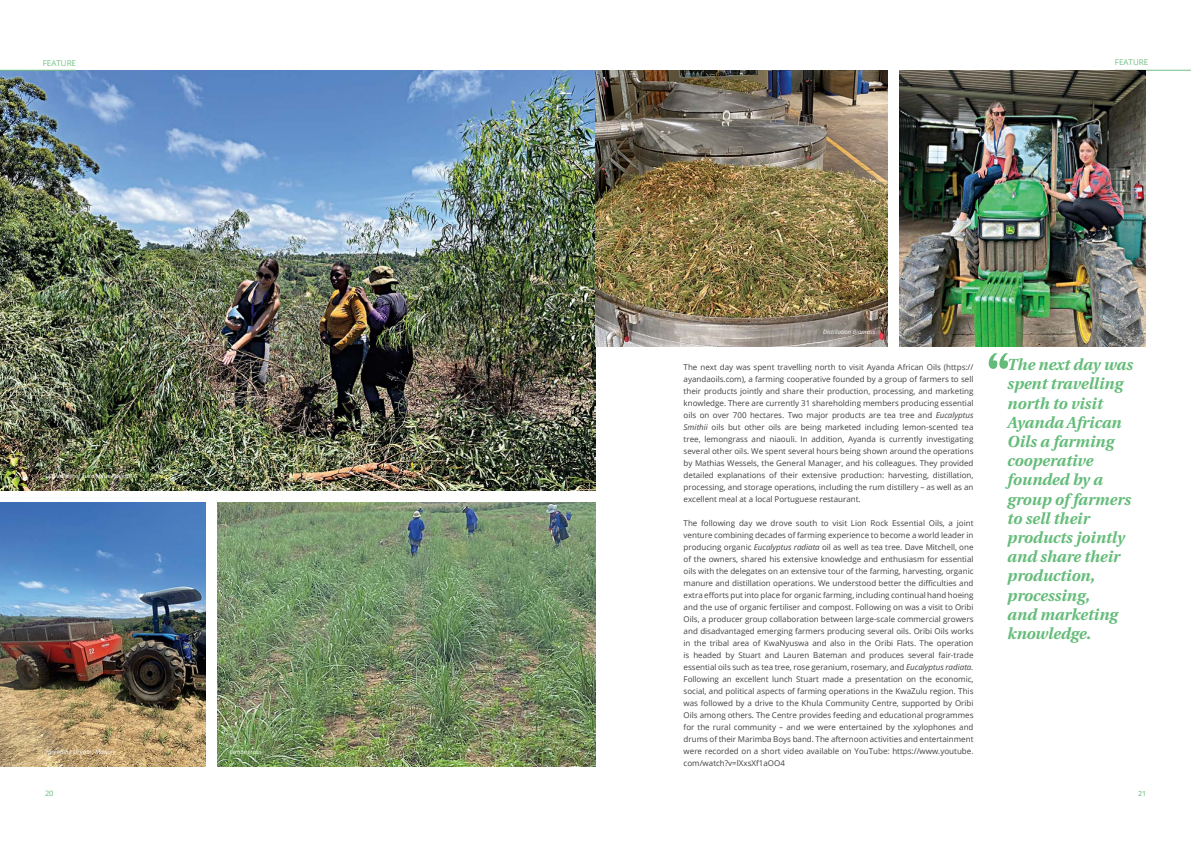
<style>
.page{position:relative;width:1191px;height:842px;background:#fff}
.page>*{position:absolute;margin:0;border:0;box-sizing:border-box;transform-origin:0 0}
.t1{font:italic 700 16px/19.2px "Heuristica";color:#65bc7a}
.t2{font:8px/12px "Open Sans";color:#414042;text-align:justify}
.t3{font:8px "Open Sans";color:#73bf85}
.t4{font:7.5px "Open Sans";color:#65bc7a}
.t5{font:7.5px "Panefresco 400 wt";color:#65bc7a}
.t6{font:italic 6px "Open Sans";color:#fff}
.s1{font-style:italic}
</style>
<div class="page">
<hr style="left:1115px;top:70px;width:76px;height:1px;background:#73bf85">
<svg style="left:988px;top:353px;width:20px;height:16px"></svg>
<img style="left:0;top:70px;width:595px;height:420px">
<img style="left:0;top:502px;width:205px;height:264px">
<img style="left:217px;top:502px;width:378px;height:264px">
<img style="left:595px;top:70px;width:292px;height:276px">
<img style="left:899px;top:70px;width:247px;height:276px">
<hr style="left:0;top:70px;width:76px;height:1px;background:#73bf85">
<p class="t3" style="left:43px;top:57px;width:35px">FEATURE</p>
<p class="t3" style="left:1115px;top:56px;width:35px">FEATURE</p>
<p class="t6" style="left:823px;top:328px;width:54px">Distillation Biomass</p>
<h1 class="t1" style="left:1007px;top:354px;width:127px">The next day was spent travelling north to visit<br>Ayanda African<br>Oils a farming cooperative founded by a group of farmers to sell their products jointly and share their production, processing,<br>and marketing knowledge.</h1>
<p class="t2" style="left:683px;top:361px;width:291px">The next day was spent travelling north to visit Ayanda African Oils (https:// ayandaoils.com), a farming cooperative founded by a group of farmers to sell their products jointly and share their production, processing, and marketing knowledge. There are currently 31 shareholding members producing essential oils on over 700 hectares. Two major products are tea tree and <span class="s1">Eucalyptus Smithii</span> oils but other oils are being marketed including lemon-scented tea tree, lemongrass and niaouli. In addition, Ayanda is currently investigating several other oils. We spent several hours being shown around the operations by Mathias Wessels, the General Manager, and his colleagues. They provided detailed explanations of their extensive production: harvesting, distillation, processing, and storage operations, including the rum distillery – as well as an excellent meal at a local Portuguese restaurant.</p>
<p class="t2" style="left:683px;top:517px;width:291px">The following day we drove south to visit Lion Rock Essential Oils, a joint venture combining decades of farming experience to become a world leader in producing organic <span class="s1">Eucalyptus radiata</span> oil as well as tea tree. Dave Mitchell, one of the owners, shared his extensive knowledge and enthusiasm for essential oils with the delegates on an extensive tour of the farming, harvesting, organic manure and distillation operations. We understood better the difficulties and extra efforts put into place for organic farming, including continual hand hoeing and the use of organic fertiliser and compost. Following on was a visit to Oribi Oils, a producer group collaboration between large-scale commercial growers and disadvantaged emerging farmers producing several oils. Oribi Oils works in the tribal area of KwaNyuswa and also in the Oribi Flats. The operation is headed by Stuart and Lauren Bateman and produces several fair-trade essential oils such as tea tree, rose geranium, rosemary, and <span class="s1">Eucalyptus radiata.<br></span>Following an excellent lunch Stuart made a presentation on the economic, social, and political aspects of farming operations in the KwaZulu region. This was followed by a drive to the Khula Community Centre, supported by Oribi Oils among others. The Centre provides feeding and educational programmes for the rural community – and we were entertained by the xylophones and drums of their Marimba Boys band. The afternoon activities and entertainment were recorded on a short video available on YouTube: https://www.youtube. com/watch?v=lXxsXf1aOO4</p>
<p class="t6" style="left:45px;top:472px;width:89px">Cultivation of Eucalyptus Radiata</p>
<p class="t6" style="left:45px;top:748px;width:73px">Spreading Organic Manure</p>
<p class="t6" style="left:229px;top:748px;width:33px">Lemongrass</p>
<p class="t4" style="left:45px;top:788px;width:10px">20</p>
<p class="t5" style="left:1138px;top:787px;width:9px">21</p>
</div>
